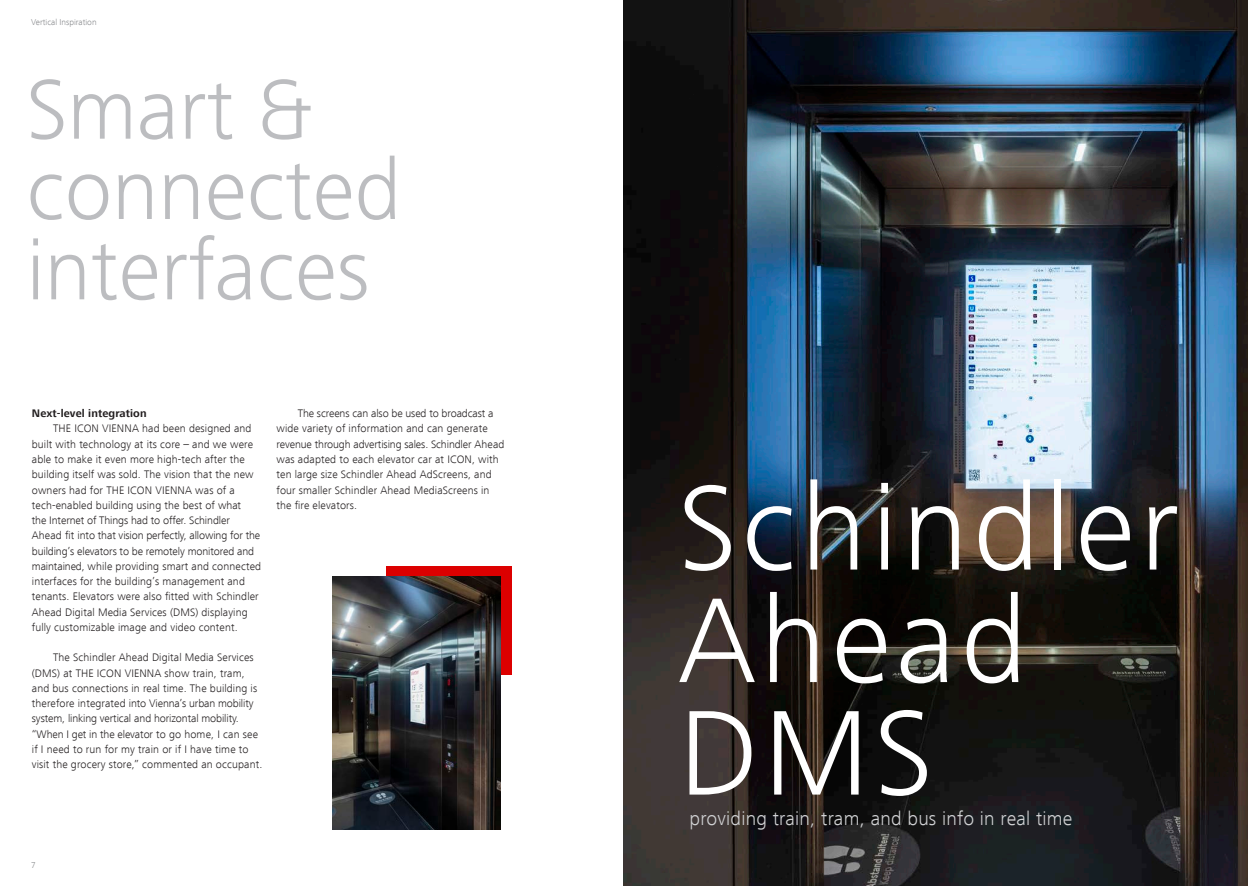
<style>
.page{position:relative;width:1248px;height:886px;background:#fff}
.page>*{position:absolute;margin:0;border:0;box-sizing:border-box;transform-origin:0 0}
.t1{font:300 125px "Frutiger Next LT";letter-spacing:.04em;color:#fff}
.t2{font:300 87.88px "Frutiger Next LT";color:#bcbdc0}
.t3{font:300 20px "Frutiger Next LT";letter-spacing:.01em;color:#d1d2d4}
.t4{font:300 11.25px/15.2px "Frutiger Next LT";letter-spacing:.01em;color:#231f20}
.t5{font:700 11.25px "Frutiger Next LT";letter-spacing:.01em;color:#231f20}
.t6{font:300 8.75px "Frutiger Next LT";color:#87898c}
</style>
<div class="page">
<div style="left:385px;top:566px;width:126px;height:108px;background:#dc0000"></div>
<img style="left:333px;top:577px;width:167px;height:252px">
<img style="left:624px;top:0;width:623px;height:886px">
<p class="t6" style="left:31px;top:17px;width:67px">Vertical Inspiration</p>
<p class="t2" style="left:27px;top:61px;width:287px">Smart &amp;</p>
<p class="t2" style="left:27px;top:141px;width:376px">connected</p>
<p class="t2" style="left:27px;top:222px;width:345px">interfaces</p>
<p class="t5" style="left:32px;top:407px;width:116px">Next-level integration</p>
<p class="t4" style="left:32px;top:421px;width:231px;text-indent:21px">THE ICON VIENNA had been designed and built with technology at its core – and we were able to make it even more high-tech after the building itself was sold. The vision that the new owners had for THE ICON VIENNA was of a tech-enabled building using the best of what<br>the Internet of Things had to offer. Schindler Ahead fit into that vision perfectly, allowing for the building’s elevators to be remotely monitored and maintained, while providing smart and connected interfaces for the building’s management and tenants. Elevators were also fitted with Schindler Ahead Digital Media Services (DMS) displaying fully customizable image and video content.</p>
<p class="t4" style="left:32px;top:650px;width:232px;text-indent:21px">The Schindler Ahead Digital Media Services (DMS) at THE ICON VIENNA show train, tram, and bus connections in real time. The building is therefore integrated into Vienna’s urban mobility system, linking vertical and horizontal mobility. “When I get in the elevator to go home, I can see if I need to run for my train or if I have time to visit the grocery store,” commented an occupant.</p>
<p class="t4" style="left:276px;top:406px;width:229px;text-indent:21px">The screens can also be used to broadcast a wide variety of information and can generate revenue through advertising sales. Schindler Ahead was adapted to each elevator car at ICON, with ten large size Schindler Ahead AdScreens, and four smaller Schindler Ahead MediaScreens in the fire elevators.</p>
<p class="t6" style="left:31px;top:860px;width:6px">7</p>
<p class="t1" style="left:678px;top:459px;width:502px">Schindler</p>
<p class="t1" style="left:678px;top:571px;width:350px">Ahead</p>
<p class="t1" style="left:678px;top:684px;width:256px">DMS</p>
<p class="t3" style="left:689px;top:807px;width:384px">providing train, tram, and bus info in real time</p>
</div>
